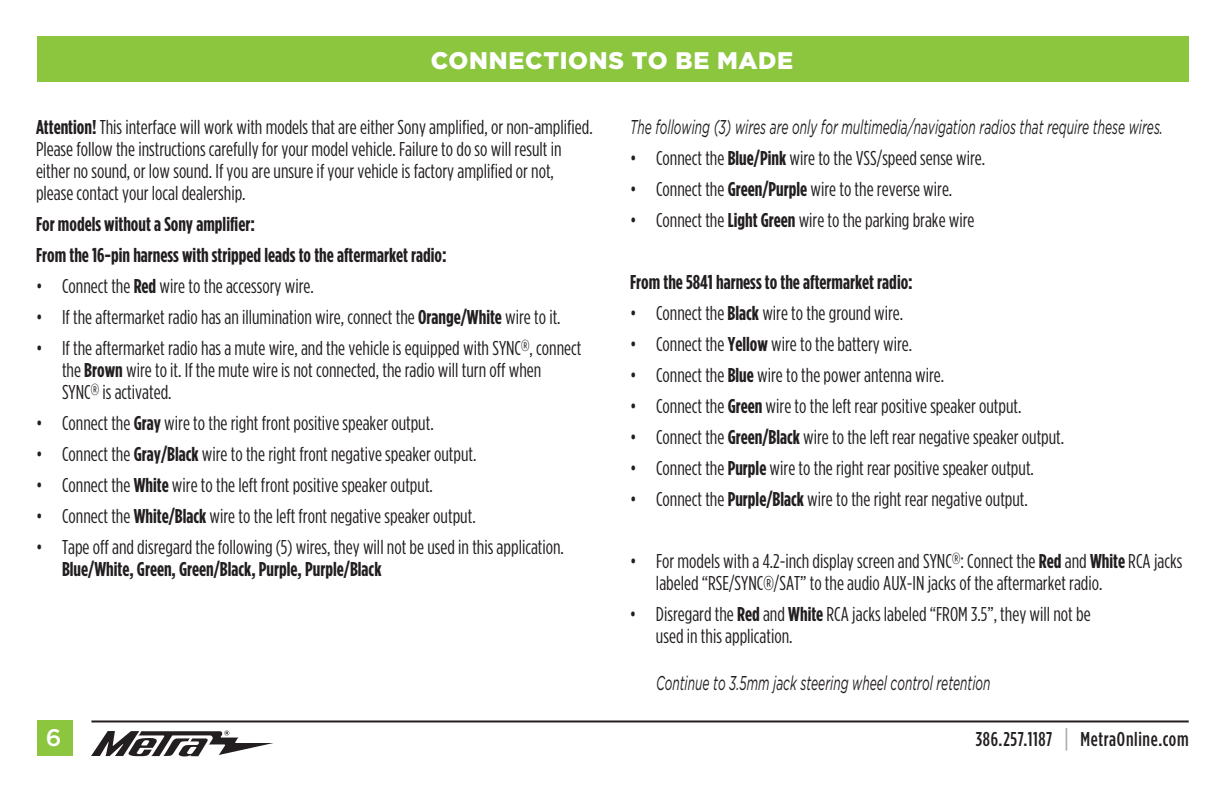
<style>
.page{position:relative;width:1224px;height:792px;background:#fff}
.page>*{position:absolute;margin:0;border:0;box-sizing:border-box;transform-origin:0 0}
.t1{font:900 24px "Gotham";letter-spacing:.03em;color:#fff}
.t2{font:500 24px "Gotham";color:#fff}
.t3{font:20px/22px "Gotham Condensed";color:#231f20}
.t4{font:700 20px/31px "Gotham Condensed";color:#231f20}
.t5{font:italic 20px "Gotham";color:#231f20;scale:.6 1}
.t6{font:500 20px "Gotham Condensed";letter-spacing:.03em;color:#231f20}
.s1{font-weight:700}
.s2{font-size:26px;color:#a8a9ad}
</style>
<div class="page">
<div style="left:37px;top:36px;width:1152px;height:46px;background:#8bc63e"></div>
<svg style="left:91px;top:730px;width:182px;height:27px"></svg>
<div style="left:37px;top:720px;width:36px;height:36px;background:#8bc63e"></div>
<hr style="left:91px;top:720px;width:1098px;height:2px;background:#231f20">
<p class="t1" style="left:431px;top:46px;width:364px">CONNECTIONS TO BE MADE</p>
<p class="t3" style="left:36px;top:116px;width:558px"><span class="s1">Attention!</span> This interface will work with models that are either Sony amplified, or non-amplified.<br>Please follow the instructions carefully for your model vehicle. Failure to do so will result in either no sound, or low sound. If you are unsure if your vehicle is factory amplified or not, please contact your local dealership.</p>
<p class="t4" style="left:36px;top:208px;width:412px">For models without a Sony amplifier:<br>From the 16-pin harness with stripped leads to the aftermarket radio:</p>
<p class="t3" style="left:36px;top:275px;width:279px">• Connect the <span class="s1">Red</span> wire to the accessory wire.</p>
<p class="t3" style="left:36px;top:306px;width:526px">• If the aftermarket radio has an illumination wire, connect the <span class="s1">Orange/White</span> wire to it.</p>
<p class="t3" style="left:62px;top:337px;width:521px;text-indent:-26px">• If the aftermarket radio has a mute wire, and the vehicle is equipped with SYNC<sup>®</sup>, connect the <span class="s1">Brown</span> wire to it. If the mute wire is not connected, the radio will turn off when<br>SYNC<sup>®</sup> is activated.</p>
<p class="t3" style="left:36px;top:412px;width:399px">• Connect the <span class="s1">Gray</span> wire to the right front positive speaker output.</p>
<p class="t3" style="left:36px;top:443px;width:442px">• Connect the <span class="s1">Gray/Black</span> wire to the right front negative speaker output.</p>
<p class="t3" style="left:36px;top:474px;width:398px">• Connect the <span class="s1">White</span> wire to the left front positive speaker output.</p>
<p class="t3" style="left:36px;top:505px;width:441px">• Connect the <span class="s1">White/Black</span> wire to the left front negative speaker output.</p>
<p class="t3" style="left:36px;top:536px;width:530px">• Tape off and disregard the following (5) wires, they will not be used in this application.</p>
<p class="t4" style="left:62px;top:553px;width:321px">Blue/White, Green, Green/Black, Purple, Purple/Black</p>
<p class="t5" style="left:630px;top:116px;width:890px">The following (3) wires are only for multimedia/navigation radios that require these wires.</p>
<p class="t3" style="left:630px;top:147px;width:357px">• Connect the <span class="s1">Blue/Pink</span> wire to the VSS/speed sense wire.</p>
<p class="t3" style="left:630px;top:178px;width:324px">• Connect the <span class="s1">Green/Purple</span> wire to the reverse wire.</p>
<p class="t3" style="left:630px;top:209px;width:346px">• Connect the <span class="s1">Light Green</span> wire to the parking brake wire</p>
<p class="t4" style="left:630px;top:266px;width:284px">From the 5841 harness to the aftermarket radio:</p>
<p class="t3" style="left:630px;top:302px;width:275px">• Connect the <span class="s1">Black</span> wire to the ground wire.</p>
<p class="t3" style="left:630px;top:333px;width:284px">• Connect the <span class="s1">Yellow</span> wire to the battery wire.</p>
<p class="t3" style="left:630px;top:364px;width:316px">• Connect the <span class="s1">Blue</span> wire to the power antenna wire.</p>
<p class="t3" style="left:630px;top:395px;width:393px">• Connect the <span class="s1">Green</span> wire to the left rear positive speaker output.</p>
<p class="t3" style="left:630px;top:426px;width:436px">• Connect the <span class="s1">Green/Black</span> wire to the left rear negative speaker output.</p>
<p class="t3" style="left:630px;top:457px;width:405px">• Connect the <span class="s1">Purple</span> wire to the right rear positive speaker output.</p>
<p class="t3" style="left:630px;top:488px;width:399px">• Connect the <span class="s1">Purple/Black</span> wire to the right rear negative output.</p>
<p class="t3" style="left:656px;top:550px;width:528px;text-indent:-26px">• For models with a 4.2-inch display screen and SYNC<sup>®</sup>: Connect the <span class="s1">Red</span> and <span class="s1">White</span> RCA jacks labeled “RSE/SYNC®/SAT” to the audio AUX-IN jacks of the aftermarket radio.</p>
<p class="t3" style="left:656px;top:603px;width:436px;text-indent:-26px">• Disregard the <span class="s1">Red</span> and <span class="s1">White</span> RCA jacks labeled “FROM 3.5”, they will not be used in this application.</p>
<p class="t5" style="left:656px;top:672px;width:559px">Continue to 3.5mm jack steering wheel control retention</p>
<p class="t2" style="left:46px;top:723px;width:17px">6</p>
<p class="t6" style="left:976px;top:728px;width:215px">386.257.1187 <span class="s2">|</span> MetraOnline.com</p>
</div>
